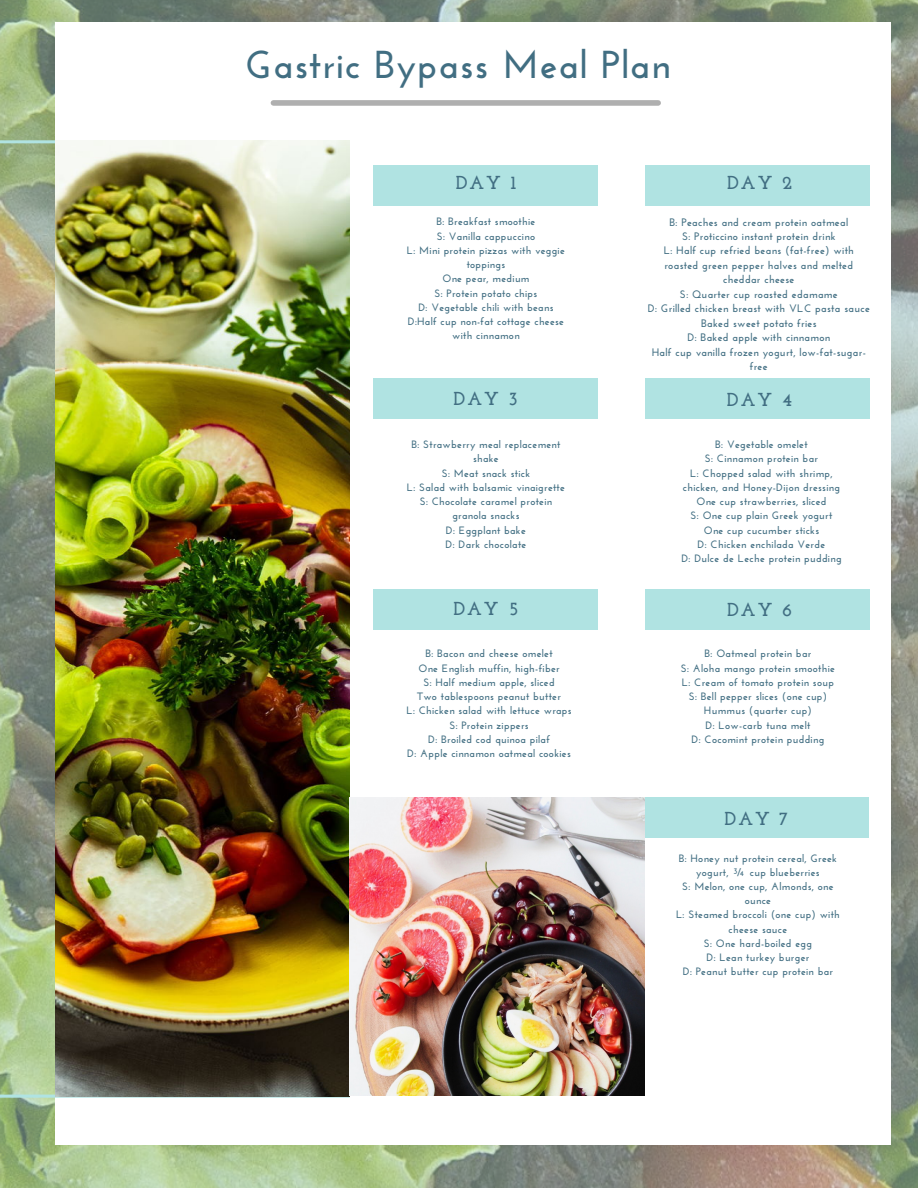
<style>
.page{position:relative;width:918px;height:1188px;background:#fff}
.page>*{position:absolute;margin:0;border:0;box-sizing:border-box;transform-origin:0 0}
.t1{font:700 38.85px "Josefin Sans";letter-spacing:.03em;color:#416e82}
.t2{font:700 18.75px "Josefin Slab";letter-spacing:.11em;color:#416e82}
.t3{font:700 10.8px/14.4px "Josefin Sans";letter-spacing:.03em;color:#416e82;text-align:center}
.t4{font:700 10.65px/14.2px "Josefin Sans";letter-spacing:.03em;color:#416e82;text-align:center}
</style>
<div class="page">
<img style="left:0;top:0;width:918px;height:1188px">
<div style="left:55px;top:22px;width:836px;height:1123px;background:#fff"></div>
<div style="left:373px;top:589px;width:225px;height:41px;background:#b0e3e2"></div>
<div style="left:644px;top:798px;width:225px;height:40px;background:#b0e3e2"></div>
<div style="left:373px;top:165px;width:225px;height:40px;background:#b0e3e2"></div>
<div style="left:645px;top:589px;width:225px;height:41px;background:#b0e3e2"></div>
<div style="left:645px;top:165px;width:225px;height:40px;background:#b0e3e2"></div>
<div style="left:645px;top:378px;width:225px;height:41px;background:#b0e3e2"></div>
<div style="left:373px;top:378px;width:225px;height:41px;background:#b0e3e2"></div>
<div style="left:273px;top:100px;width:385px;height:6px;background:#afafaf"></div>
<svg style="left:0;top:140px;width:350px;height:958px;background:#92a082"></svg>
<img style="left:55px;top:140px;width:295px;height:957px">
<img style="left:350px;top:798px;width:294px;height:298px">
<p class="t1" style="left:245px;top:49px;width:427px">Gastric Bypass Meal Plan</p>
<p class="t2" style="left:456px;top:175px;width:62px">DAY 1</p>
<p class="t4" style="left:437px;top:216px;width:100px">B: Breakfast smoothie</p>
<p class="t4" style="left:437px;top:230px;width:100px">S: Vanilla cappuccino</p>
<p class="t4" style="left:407px;top:244px;width:159px">L: Mini protein pizzas with veggie toppings</p>
<p class="t4" style="left:442px;top:273px;width:89px">One pear, medium</p>
<p class="t4" style="left:435px;top:287px;width:104px">S: Protein potato chips</p>
<p class="t4" style="left:418px;top:301px;width:137px">D: Vegetable chili with beans</p>
<p class="t4" style="left:408px;top:315px;width:158px">D:Half cup non-fat cottage cheese with cinnamon</p>
<p class="t2" style="left:727px;top:175px;width:66px">DAY 2</p>
<p class="t3" style="left:669px;top:216px;width:180px">B: Peaches and cream protein oatmeal</p>
<p class="t3" style="left:682px;top:230px;width:155px">S: Proticcino instant protein drink</p>
<p class="t3" style="left:664px;top:245px;width:192px">L: Half cup refried beans (fat-free) with roasted green pepper halves and melted cheddar cheese</p>
<p class="t3" style="left:680px;top:288px;width:159px">S: Quarter cup roasted edamame</p>
<p class="t3" style="left:648px;top:302px;width:224px">D: Grilled chicken breast with VLC pasta sauce</p>
<p class="t3" style="left:701px;top:317px;width:117px">Baked sweet potato fries</p>
<p class="t3" style="left:687px;top:331px;width:144px">D: Baked apple with cinnamon</p>
<p class="t3" style="left:652px;top:346px;width:216px">Half cup vanilla frozen yogurt, low-fat-sugar&shy;free</p>
<p class="t2" style="left:454px;top:391px;width:66px">DAY 3</p>
<p class="t2" style="left:727px;top:392px;width:66px">DAY 4</p>
<p class="t4" style="left:411px;top:438px;width:150px">B: Strawberry meal replacement shake</p>
<p class="t4" style="left:442px;top:467px;width:90px">S: Meat snack stick</p>
<p class="t4" style="left:407px;top:481px;width:160px">L: Salad with balsamic vinaigrette</p>
<p class="t4" style="left:420px;top:495px;width:134px">S: Chocolate caramel protein granola snacks</p>
<p class="t4" style="left:446px;top:524px;width:81px">D: Eggplant bake</p>
<p class="t4" style="left:446px;top:538px;width:82px">D: Dark chocolate</p>
<p class="t4" style="left:715px;top:438px;width:94px">B: Vegetable omelet</p>
<p class="t4" style="left:705px;top:453px;width:115px">S: Cinnamon protein bar</p>
<p class="t4" style="left:683px;top:467px;width:159px">L: Chopped salad with shrimp, chicken, and Honey-Dijon dressing</p>
<p class="t4" style="left:696px;top:495px;width:132px">One cup strawberries, sliced</p>
<p class="t4" style="left:691px;top:510px;width:143px">S: One cup plain Greek yogurt</p>
<p class="t4" style="left:704px;top:524px;width:117px">One cup cucumber sticks</p>
<p class="t4" style="left:698px;top:538px;width:129px">D: Chicken enchilada Verde</p>
<p class="t4" style="left:681px;top:552px;width:162px">D: Dulce de Leche protein pudding</p>
<p class="t2" style="left:453px;top:601px;width:67px">DAY 5</p>
<p class="t2" style="left:727px;top:602px;width:66px">DAY 6</p>
<p class="t4" style="left:426px;top:648px;width:129px">B: Bacon and cheese omelet</p>
<p class="t4" style="left:418px;top:662px;width:143px">One English muffin, high-fiber</p>
<p class="t4" style="left:423px;top:676px;width:133px">S: Half medium apple, sliced</p>
<p class="t4" style="left:417px;top:690px;width:145px">Two tablespoons peanut butter</p>
<p class="t4" style="left:406px;top:705px;width:167px">L: Chicken salad with lettuce wraps</p>
<p class="t4" style="left:449px;top:719px;width:81px">S: Protein zippers</p>
<p class="t4" style="left:428px;top:733px;width:123px">D: Broiled cod quinoa pilaf</p>
<p class="t4" style="left:407px;top:747px;width:165px">D: Apple cinnamon oatmeal cookies</p>
<p class="t4" style="left:705px;top:648px;width:108px">B: Oatmeal protein bar</p>
<p class="t4" style="left:681px;top:662px;width:156px">S: Aloha mango protein smoothie</p>
<p class="t4" style="left:682px;top:676px;width:154px">L: Cream of tomato protein soup</p>
<p class="t4" style="left:689px;top:690px;width:140px">S: Bell pepper slices (one cup)</p>
<p class="t4" style="left:704px;top:705px;width:109px">Hummus (quarter cup)</p>
<p class="t4" style="left:706px;top:719px;width:106px">D: Low-carb tuna melt</p>
<p class="t4" style="left:692px;top:733px;width:134px">D: Cocomint protein pudding</p>
<p class="t2" style="left:725px;top:811px;width:65px">DAY 7</p>
<p class="t4" style="left:679px;top:852px;width:160px">B: Honey nut protein cereal, Greek yogurt, ¾ cup blueberries</p>
<p class="t4" style="left:682px;top:880px;width:153px">S: Melon, one cup, Almonds, one ounce</p>
<p class="t4" style="left:676px;top:909px;width:165px">L: Steamed broccoli (one cup) with cheese sauce</p>
<p class="t4" style="left:704px;top:937px;width:110px">S: One hard-boiled egg</p>
<p class="t4" style="left:707px;top:951px;width:104px">D: Lean turkey burger</p>
<p class="t4" style="left:683px;top:966px;width:152px">D: Peanut butter cup protein bar</p>
</div>
